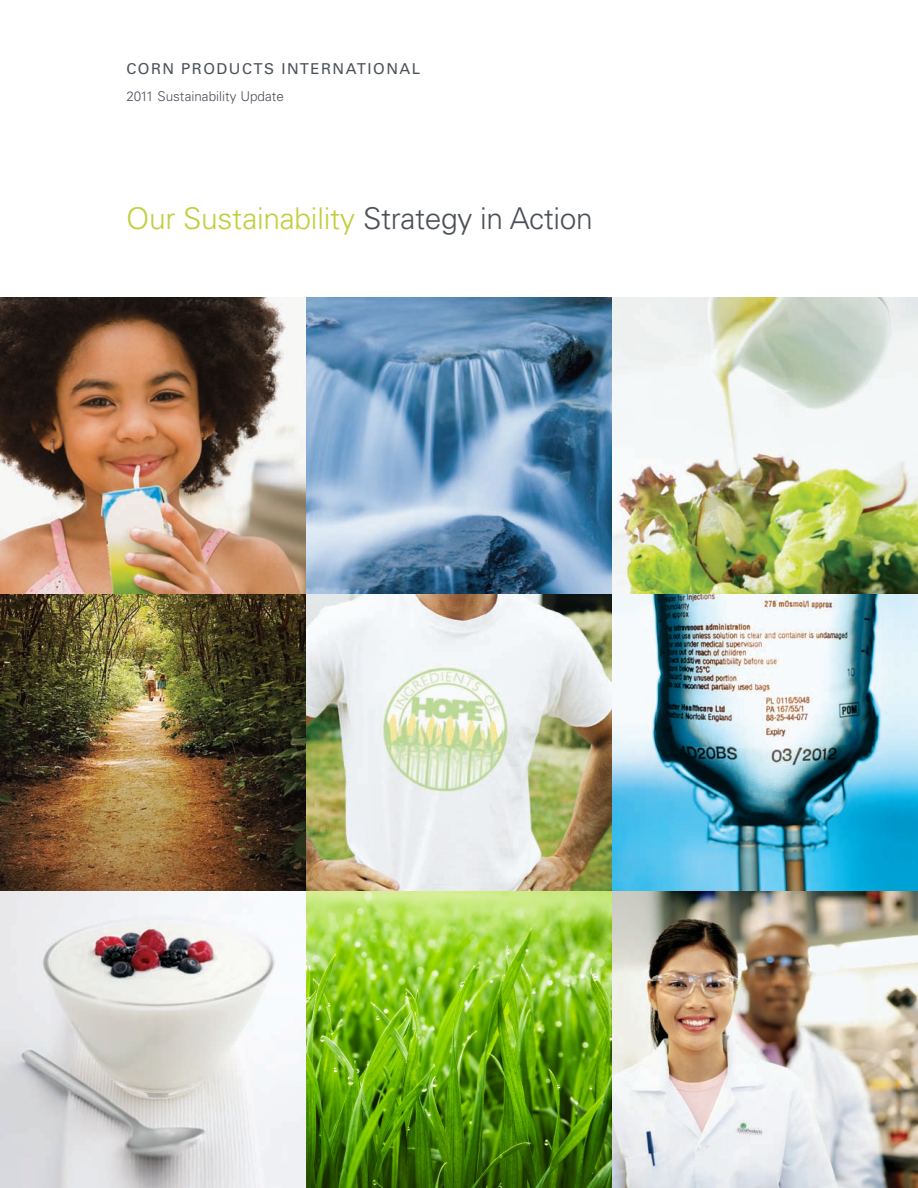
<style>
.page{position:relative;width:918px;height:1188px;background:#fff}
.page>*{position:absolute;margin:0;border:0;box-sizing:border-box;transform-origin:0 0}
.t1{font:300 30px "Univers";letter-spacing:-.01em;color:#c2cf3f}
.t2{font:15px "Univers";letter-spacing:.1em;color:#4c5159}
.t3{font:300 13.5px "Univers";color:#4c5159}
.s1{color:#4c5159}
</style>
<div class="page">
<img style="left:0;top:297px;width:918px;height:891px">
<img style="left:306px;top:891px;width:306px;height:297px">
<p class="t2" style="left:126px;top:63px;width:295px">CORN PRODUCTS INTERNATIONAL</p>
<p class="t3" style="left:126px;top:91px;width:159px">2011 Sustainability Update</p>
<p class="t1" style="left:126px;top:207px;width:468px">Our Sustainability <span class="s1">Strategy in Action</span></p>
</div>
